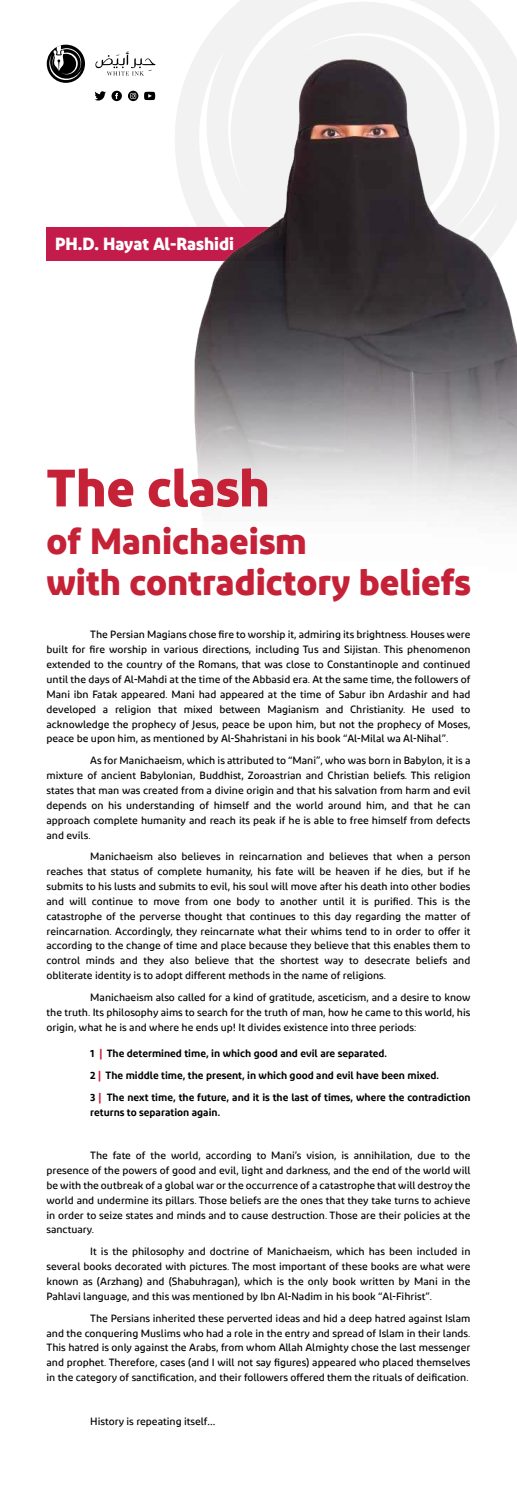
<style>
.page{position:relative;width:517px;height:1502px;background:#fff}
.page>*{position:absolute;margin:0;border:0;box-sizing:border-box;transform-origin:0 0}
.t1{font:700 52.5px "Diodrum Arabic";color:#c52137}
.t2{font:700 36.31px/41.1px "Diodrum Arabic";color:#c52137}
.t3{font:700 17.5px "Diodrum Arabic";color:#fff}
.t4{font:500 10.5px/14.9px "Diodrum Arabic";color:#000;text-align:justify}
.t5{font:600 10.5px/21.9px "Diodrum Arabic";color:#000}
.s1{color:#c52137}
</style>
<div class="page">
<svg style="left:175px;top:0;width:341px;height:219px;fill:#f2f2f2"></svg>
<div style="left:46px;top:227px;width:252px;height:34px;background:#c31c4b"></div>
<svg style="left:95px;top:52px;width:60px;height:23px"></svg>
<svg style="left:46px;top:44px;width:39px;height:39px"></svg>
<svg style="left:47px;top:45px;width:38px;height:38px"></svg>
<svg style="left:144px;top:92px;width:11px;height:8px"></svg>
<svg style="left:94px;top:91px;width:28px;height:10px"></svg>
<svg style="left:128px;top:91px;width:10px;height:10px"></svg>
<img style="left:194px;top:60px;width:322px;height:456px">
<h3 class="t3" style="left:55px;top:233px;width:180px">PH.D. Hayat Al-Rashidi</h3>
<h1 class="t1" style="left:46px;top:458px;width:225px">The clash</h1>
<h2 class="t2" style="left:46px;top:521px;width:425px">of Manichaeism<br>with contradictory beliefs</h2>
<p class="t4" style="left:46px;top:627px;width:425px;text-indent:44px">The Persian Magians chose fire to worship it, admiring its brightness. Houses were built for fire worship in various directions, including Tus and Sijistan. This phenomenon extended to the country of the Romans, that was close to Constantinople and continued until the days of Al-Mahdi at the time of the Abbasid era. At the same time, the followers of Mani ibn Fatak appeared. Mani had appeared at the time of Sabur ibn Ardashir and had developed a religion that mixed between Magianism and Christianity. He used to acknowledge the prophecy of Jesus, peace be upon him, but not the prophecy of Moses, peace be upon him, as mentioned by Al-Shahristani in his book “Al-Milal wa Al-Nihal”.</p>
<p class="t4" style="left:46px;top:753px;width:425px;text-indent:44px">As for Manichaeism, which is attributed to “Mani”, who was born in Babylon, it is a mixture of ancient Babylonian, Buddhist, Zoroastrian and Christian beliefs. This religion states that man was created from a divine origin and that his salvation from harm and evil depends on his understanding of himself and the world around him, and that he can approach complete humanity and reach its peak if he is able to free himself from defects and evils.</p>
<p class="t4" style="left:46px;top:849px;width:425px;text-indent:44px">Manichaeism also believes in reincarnation and believes that when a person reaches that status of complete humanity, his fate will be heaven if he dies, but if he submits to his lusts and submits to evil, his soul will move after his death into other bodies and will continue to move from one body to another until it is purified. This is the catastrophe of the perverse thought that continues to this day regarding the matter of reincarnation. Accordingly, they reincarnate what their whims tend to in order to offer it according to the change of time and place because they believe that this enables them to control minds and they also believe that the shortest way to desecrate beliefs and obliterate identity is to adopt different methods in the name of religions.</p>
<p class="t4" style="left:46px;top:990px;width:425px;text-indent:44px">Manichaeism also called for a kind of gratitude, asceticism, and a desire to know the truth. Its philosophy aims to search for the truth of man, how he came to this world, his origin, what he is and where he ends up! It divides existence into three periods:</p>
<p class="t5" style="left:90px;top:1042px;width:381px">1 <span class="s1">|</span> The determined time, in which good and evil are separated.<br>2 <span class="s1">|</span> The middle time, the present, in which good and evil have been mixed.<br>3 <span class="s1">|</span> The next time, the future, and it is the last of times, where the contradiction</p>
<p class="t5" style="left:90px;top:1101px;width:131px">returns to separation again.</p>
<p class="t4" style="left:46px;top:1148px;width:425px;text-indent:44px">The fate of the world, according to Mani’s vision, is annihilation, due to the presence of the powers of good and evil, light and darkness, and the end of the world will be with the outbreak of a global war or the occurrence of a catastrophe that will destroy the world and undermine its pillars. Those beliefs are the ones that they take turns to achieve in order to seize states and minds and to cause destruction. Those are their policies at the sanctuary.</p>
<p class="t4" style="left:46px;top:1244px;width:425px;text-indent:44px">It is the philosophy and doctrine of Manichaeism, which has been included in several books decorated with pictures. The most important of these books are what were known as (Arzhang) and (Shabuhragan), which is the only book written by Mani in the Pahlavi language, and this was mentioned by Ibn Al-Nadim in his book “Al-Fihrist”.</p>
<p class="t4" style="left:46px;top:1310px;width:425px;text-indent:44px">The Persians inherited these perverted ideas and hid a deep hatred against Islam and the conquering Muslims who had a role in the entry and spread of Islam in their lands.<br>This hatred is only against the Arabs, from whom Allah Almighty chose the last messenger and prophet. Therefore, cases (and I will not say figures) appeared who placed themselves in the category of sanctification, and their followers offered them the rituals of deification.</p>
<p class="t4" style="left:90px;top:1413px;width:127px">History is repeating itself…</p>
</div>
